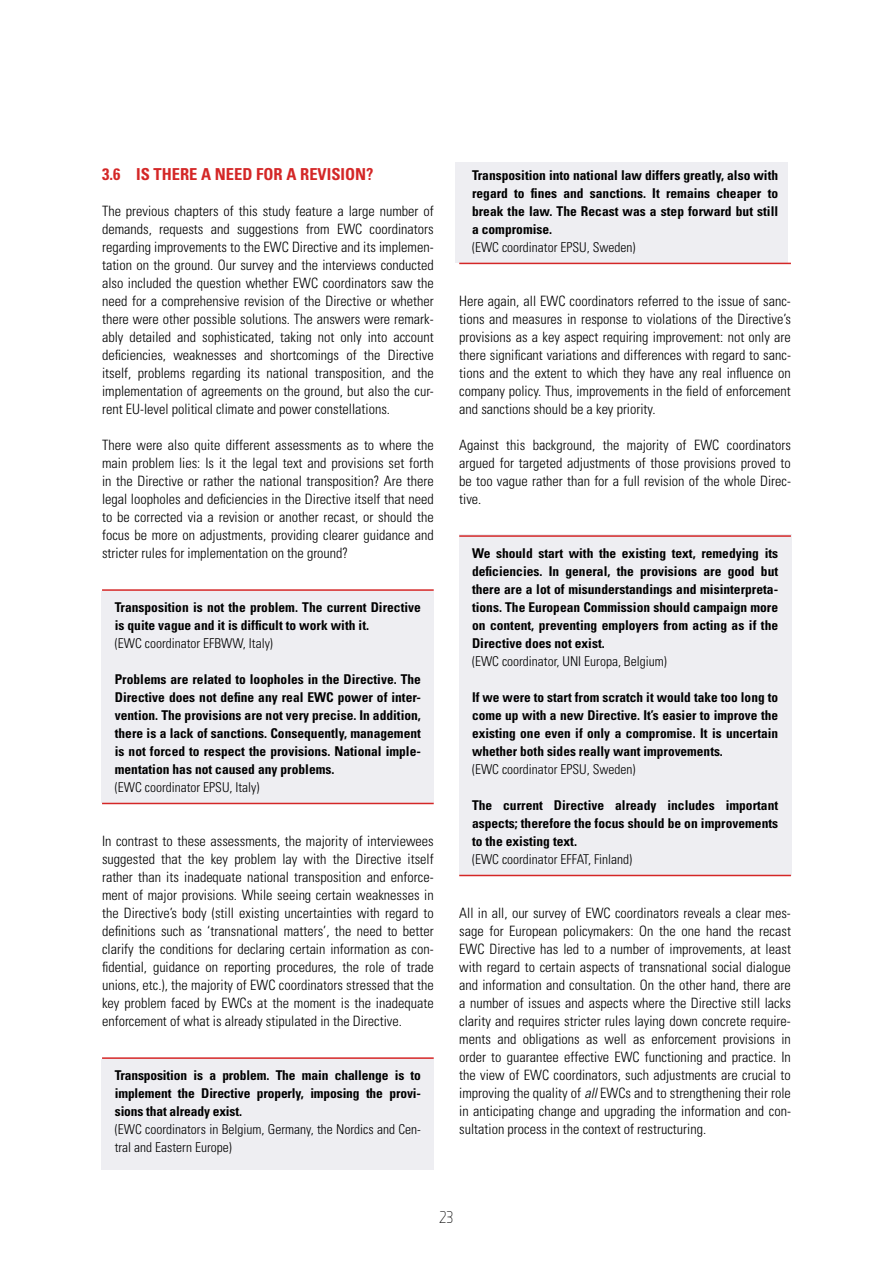
<style>
.page{position:relative;width:893px;height:1263px;background:#fff}
.page>*{position:absolute;margin:0;border:0;box-sizing:border-box;transform-origin:0 0}
.t1{font:700 condensed 16.5px "Univers LT Std";color:#d42727}
.t2{font:16.5px "Fishmonger";color:#000}
.t3{font:300 condensed 14.25px/18px "Univers LT Std";color:#000;text-align:justify}
.t4{font:700 condensed 13.5px/18px "Univers LT Std";color:#000;text-align:justify}
.t5{font:300 condensed 13.5px/18px "Univers LT Std";color:#000}
.s1{font-style:italic}
</style>
<div class="page">
<div style="left:459px;top:534px;width:333px;height:342px;background:#eeeef2"></div>
<div style="left:455px;top:162px;width:333px;height:101px;background:#eeeef2"></div>
<div style="left:102px;top:1059px;width:332px;height:110px;background:#eeeef2"></div>
<div style="left:102px;top:591px;width:332px;height:212px;background:#eeeef2"></div>
<hr style="left:102px;top:589px;width:332px;height:2px;background:#d42727">
<hr style="left:102px;top:803px;width:332px;height:1px;background:#d42727">
<hr style="left:102px;top:1057px;width:332px;height:2px;background:#d42727">
<hr style="left:459px;top:263px;width:332px;height:1px;background:#d42727">
<hr style="left:459px;top:535px;width:332px;height:2px;background:#d42727">
<hr style="left:459px;top:875px;width:332px;height:1px;background:#d42727">
<p class="t1" style="left:102px;top:164px;width:273px">3.6 IS THERE A NEED FOR A REVISION?</p>
<p class="t3" style="left:102px;top:202px;width:333px">The previous chapters of this study feature a large number of demands, requests and suggestions from EWC coordinators regarding improvements to the EWC Directive and its implemen&shy;tation on the ground. Our survey and the interviews conducted also included the question whether EWC coordinators saw the need for a comprehensive revision of the Directive or whether there were other possible solutions. The answers were remark&shy;ably detailed and sophisticated, taking not only into account deficiencies, weaknesses and shortcomings of the Directive itself, problems regarding its national transposition, and the implementation of agreements on the ground, but also the cur&shy;rent EU-level political climate and power constellations.</p>
<p class="t3" style="left:102px;top:436px;width:333px">There were also quite different assessments as to where the main problem lies: Is it the legal text and provisions set forth in the Directive or rather the national transposition? Are there legal loopholes and deficiencies in the Directive itself that need to be corrected via a revision or another recast, or should the focus be more on adjustments, providing clearer guidance and stricter rules for implementation on the ground?</p>
<p class="t4" style="left:115px;top:598px;width:308px">Transposition is not the problem. The current Directive is quite vague and it is difficult to work with it.</p>
<p class="t5" style="left:115px;top:634px;width:160px">(EWC coordinator EFBWW, Italy)</p>
<p class="t4" style="left:115px;top:670px;width:308px">Problems are related to loopholes in the Directive. The Directive does not define any real EWC power of inter&shy;vention. The provisions are not very precise. In addition, there is a lack of sanctions. Consequently, management is not forced to respect the provisions. National imple&shy;mentation has not caused any problems.</p>
<p class="t5" style="left:115px;top:778px;width:146px">(EWC coordinator EPSU, Italy)</p>
<p class="t3" style="left:102px;top:832px;width:333px">In contrast to these assessments, the majority of interviewees suggested that the key problem lay with the Directive itself rather than its inadequate national transposition and enforce&shy;ment of major provisions. While seeing certain weaknesses in the Directive’s body (still existing uncertainties with regard to definitions such as ‘transnational matters’, the need to better clarify the conditions for declaring certain information as con&shy;fidential, guidance on reporting procedures, the role of trade unions, etc.), the majority of EWC coordinators stressed that the key problem faced by EWCs at the moment is the inadequate enforcement of what is already stipulated in the Directive.</p>
<p class="t4" style="left:115px;top:1066px;width:308px">Transposition is a problem. The main challenge is to implement the Directive properly, imposing the provi&shy;sions that already exist.</p>
<p class="t5" style="left:115px;top:1120px;width:308px">(EWC coordinators in Belgium, Germany, the Nordics and Cen&shy;tral and Eastern Europe)</p>
<p class="t4" style="left:472px;top:166px;width:308px">Transposition into national law differs greatly, also with regard to fines and sanctions. It remains cheaper to break the law. The Recast was a step forward but still a compromise.</p>
<p class="t5" style="left:472px;top:238px;width:165px">(EWC coordinator EPSU, Sweden)</p>
<p class="t3" style="left:459px;top:292px;width:333px">Here again, all EWC coordinators referred to the issue of sanc&shy;tions and measures in response to violations of the Directive’s provisions as a key aspect requiring improvement: not only are there significant variations and differences with regard to sanc&shy;tions and the extent to which they have any real influence on company policy. Thus, improvements in the field of enforcement and sanctions should be a key priority.</p>
<p class="t3" style="left:459px;top:436px;width:333px">Against this background, the majority of EWC coordinators argued for targeted adjustments of those provisions proved to be too vague rather than for a full revision of the whole Direc&shy;tive.</p>
<p class="t4" style="left:472px;top:544px;width:308px">We should start with the existing text, remedying its deficiencies. In general, the provisions are good but there are a lot of misunderstandings and misinterpreta&shy;tions. The European Commission should campaign more on content, preventing employers from acting as if the Directive does not exist.</p>
<p class="t5" style="left:472px;top:652px;width:196px">(EWC coordinator, UNI Europa, Belgium)</p>
<p class="t4" style="left:472px;top:688px;width:308px">If we were to start from scratch it would take too long to come up with a new Directive. It’s easier to improve the existing one even if only a compromise. It is uncertain whether both sides really want improvements.</p>
<p class="t5" style="left:472px;top:760px;width:165px">(EWC coordinator EPSU, Sweden)</p>
<p class="t4" style="left:472px;top:796px;width:308px">The current Directive already includes important aspects; therefore the focus should be on improvements to the existing text.</p>
<p class="t5" style="left:472px;top:850px;width:162px">(EWC coordinator EFFAT, Finland)</p>
<p class="t3" style="left:459px;top:904px;width:333px">All in all, our survey of EWC coordinators reveals a clear mes&shy;sage for European policymakers: On the one hand the recast EWC Directive has led to a number of improvements, at least with regard to certain aspects of transnational social dialogue and information and consultation. On the other hand, there are a number of issues and aspects where the Directive still lacks clarity and requires stricter rules laying down concrete require&shy;ments and obligations as well as enforcement provisions in order to guarantee effective EWC functioning and practice. In the view of EWC coordinators, such adjustments are crucial to improving the quality of <span class="s1">all</span> EWCs and to strengthening their role in anticipating change and upgrading the information and con&shy;sultation process in the context of restructuring.</p>
<p class="t2" style="left:440px;top:1206px;width:15px">23</p>
</div>
